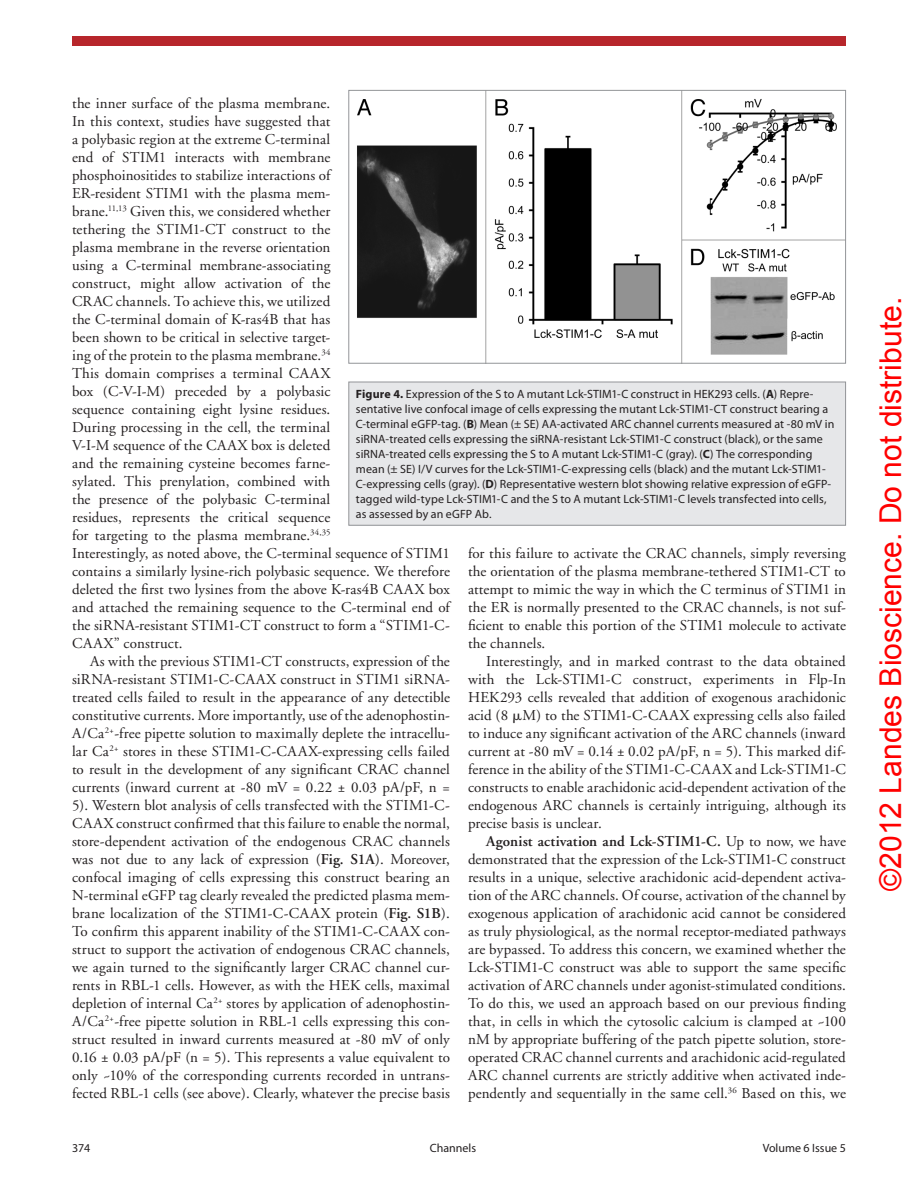
<style>
.page{position:relative;width:918px;height:1188px;background:#fff}
.page>*{position:absolute;margin:0;border:0;box-sizing:border-box;transform-origin:0 0}
.t1{font:30.15px "Arial";color:#f00}
.Body_text{font:15px/18px "Adobe Garamond";letter-spacing:.01em;color:#231f20;text-align:justify}
.Figure_Legend{font:12px/15px "Myriad Pro";letter-spacing:.005em;color:#231f20}
.s1{font-weight:600}
.s2{font-weight:700}
.s3{font-family:"Universal Std Greekw Math Pi"}
</style>
<div class="page">
<div style="left:72px;top:36px;width:774px;height:10px;background:#b7262b"></div>
<div style="left:349px;top:382px;width:497px;height:143px;background:#e6e7e9"></div>
<div style="left:348px;top:382px;width:498px;height:144px;border:1px solid #939598"></div>
<img style="left:357px;top:92px;width:487px;height:270px">
<div style="left:348px;top:90px;width:498px;height:274px;border:1px solid #939598"></div>
<p class="Body_text" style="left:72px;top:95px;width:379px;text-align:left">the inner surface of the plasma membrane.<br>In this context, studies have suggested that<br>a polybasic region at the extreme C-terminal<br>end of STIM1 interacts with membrane<br>phosphoinositides to stabilize interactions of<br>ER-resident STIM1 with the plasma mem-<br>brane.<sup>11,13</sup> Given this, we considered whether<br>tethering the STIM1-CT construct to the<br>plasma membrane in the reverse orientation<br>using a C-terminal membrane-associating<br>construct, might allow activation of the<br>CRAC channels. To achieve this, we utilized<br>the C-terminal domain of K-ras4B that has<br>been shown to be critical in selective target-<br>ing of the protein to the plasma membrane.<sup>34<br></sup>This domain comprises a terminal CAAX<br>box (C-V-I-M) preceded by a polybasic<br>sequence containing eight lysine residues.<br>During processing in the cell, the terminal<br>V-I-M sequence of the CAAX box is deleted<br>and the remaining cysteine becomes farne-<br>sylated. This prenylation, combined with<br>the presence of the polybasic C-terminal<br>residues, represents the critical sequence<br>for targeting to the plasma membrane.<sup>34,35<br></sup>Interestingly, as noted above, the C-terminal sequence of STIM1 contains a similarly lysine-rich polybasic sequence. We therefore deleted the first two lysines from the above K-ras4B CAAX box and attached the remaining sequence to the C-terminal end of the siRNA-resistant STIM1-CT construct to form a “STIM1-C-CAAX” construct.</p>
<p class="Body_text" style="left:72px;top:653px;width:379px;text-indent:18px">As with the previous STIM1-CT constructs, expression of the siRNA-resistant STIM1-C-CAAX construct in STIM1 siRNA&shy;treated cells failed to result in the appearance of any detectible constitutive currents. More importantly, use of the adenophostin-A/Ca<sup>2+</sup>-free pipette solution to maximally deplete the intracellu&shy;lar Ca<sup>2+</sup> stores in these STIM1-C-CAAX-expressing cells failed to result in the development of any significant CRAC channel currents (inward current at -80 mV = 0.22 ± 0.03 pA/pF, n = 5). Western blot analysis of cells transfected with the STIM1-C-CAAX construct confirmed that this failure to enable the normal, store-dependent activation of the endogenous CRAC channels was not due to any lack of expression (<span class="s1">Fig. S1A</span>). Moreover, confocal imaging of cells expressing this construct bearing an N-terminal eGFP tag clearly revealed the predicted plasma mem&shy;brane localization of the STIM1-C-CAAX protein (<span class="s1">Fig. S1B</span>).<br>To confirm this apparent inability of the STIM1-C-CAAX con&shy;struct to support the activation of endogenous CRAC channels, we again turned to the significantly larger CRAC channel cur&shy;rents in RBL-1 cells. However, as with the HEK cells, maximal depletion of internal Ca<sup>2+</sup> stores by application of adenophostin-A/Ca<sup>2+</sup>-free pipette solution in RBL-1 cells expressing this con&shy;struct resulted in inward currents measured at -80 mV of only 0.16 ± 0.03 pA/pF (n = 5). This represents a value equivalent to only ~10% of the corresponding currents recorded in untrans&shy;fected RBL-1 cells (see above). Clearly, whatever the precise basis</p>
<p class="Figure_Legend" style="left:356px;top:386px;width:480px"><span class="s2">Figure 4.</span> Expression of the S to A mutant Lck-STIM1-C construct in HEK293 cells. (<span class="s2">A</span>) Repre&shy;sentative live confocal image of cells expressing the mutant Lck-STIM1-CT construct bearing a C-terminal eGFP-tag. (<span class="s2">B</span>) Mean (± SE) AA-activated ARC channel currents measured at -80 mV in siRNA-treated cells expressing the siRNA-resistant Lck-STIM1-C construct (black), or the same siRNA-treated cells expressing the S to A mutant Lck-STIM1-C (gray). (<span class="s2">C</span>) The corresponding mean (± SE) I/V curves for the Lck-STIM1-C-expressing cells (black) and the mutant Lck-STIM1- C-expressing cells (gray). (<span class="s2">D</span>) Representative western blot showing relative expression of eGFP&shy;tagged wild-type Lck-STIM1-C and the S to A mutant Lck-STIM1-C levels transfected into cells, as assessed by an eGFP Ab.</p>
<p class="Body_text" style="left:468px;top:545px;width:379px">for this failure to activate the CRAC channels, simply reversing the orientation of the plasma membrane-tethered STIM1-CT to attempt to mimic the way in which the C terminus of STIM1 in the ER is normally presented to the CRAC channels, is not suf&shy;ficient to enable this portion of the STIM1 molecule to activate the channels.</p>
<p class="Body_text" style="left:468px;top:653px;width:379px;text-indent:18px">Interestingly, and in marked contrast to the data obtained with the Lck-STIM1-C construct, experiments in Flp-In HEK293 cells revealed that addition of exogenous arachidonic acid (8 <span class="s3">μ</span>M) to the STIM1-C-CAAX expressing cells also failed to induce any significant activation of the ARC channels (inward current at -80 mV = 0.14 ± 0.02 pA/pF, n = 5). This marked dif&shy;ference in the ability of the STIM1-C-CAAX and Lck-STIM1-C constructs to enable arachidonic acid-dependent activation of the endogenous ARC channels is certainly intriguing, although its precise basis is unclear.</p>
<p class="Body_text" style="left:468px;top:833px;width:379px;text-indent:18px"><span class="s1">Agonist activation and Lck-STIM1-C.</span> Up to now, we have demonstrated that the expression of the Lck-STIM1-C construct results in a unique, selective arachidonic acid-dependent activa&shy;tion of the ARC channels. Of course, activation of the channel by exogenous application of arachidonic acid cannot be considered as truly physiological, as the normal receptor-mediated pathways are bypassed. To address this concern, we examined whether the Lck-STIM1-C construct was able to support the same specific activation of ARC channels under agonist-stimulated conditions.<br>To do this, we used an approach based on our previous finding that, in cells in which the cytosolic calcium is clamped at ~100 nM by appropriate buffering of the patch pipette solution, store&shy;operated CRAC channel currents and arachidonic acid-regulated ARC channel currents are strictly additive when activated inde&shy;pendently and sequentially in the same cell.<sup>36</sup> Based on this, we</p>
<p class="Figure_Legend" style="left:72px;top:1140px;width:20px">374</p>
<p class="Figure_Legend" style="left:430px;top:1140px;width:48px">Channels</p>
<p class="Figure_Legend" style="left:763px;top:1140px;width:85px">Volume 6 Issue 5</p>
<h1 class="t1" style="left:871px;top:891px;width:595px;rotate:-90deg">©2012 Landes Bioscience. Do not distribute.</h1>
</div>
